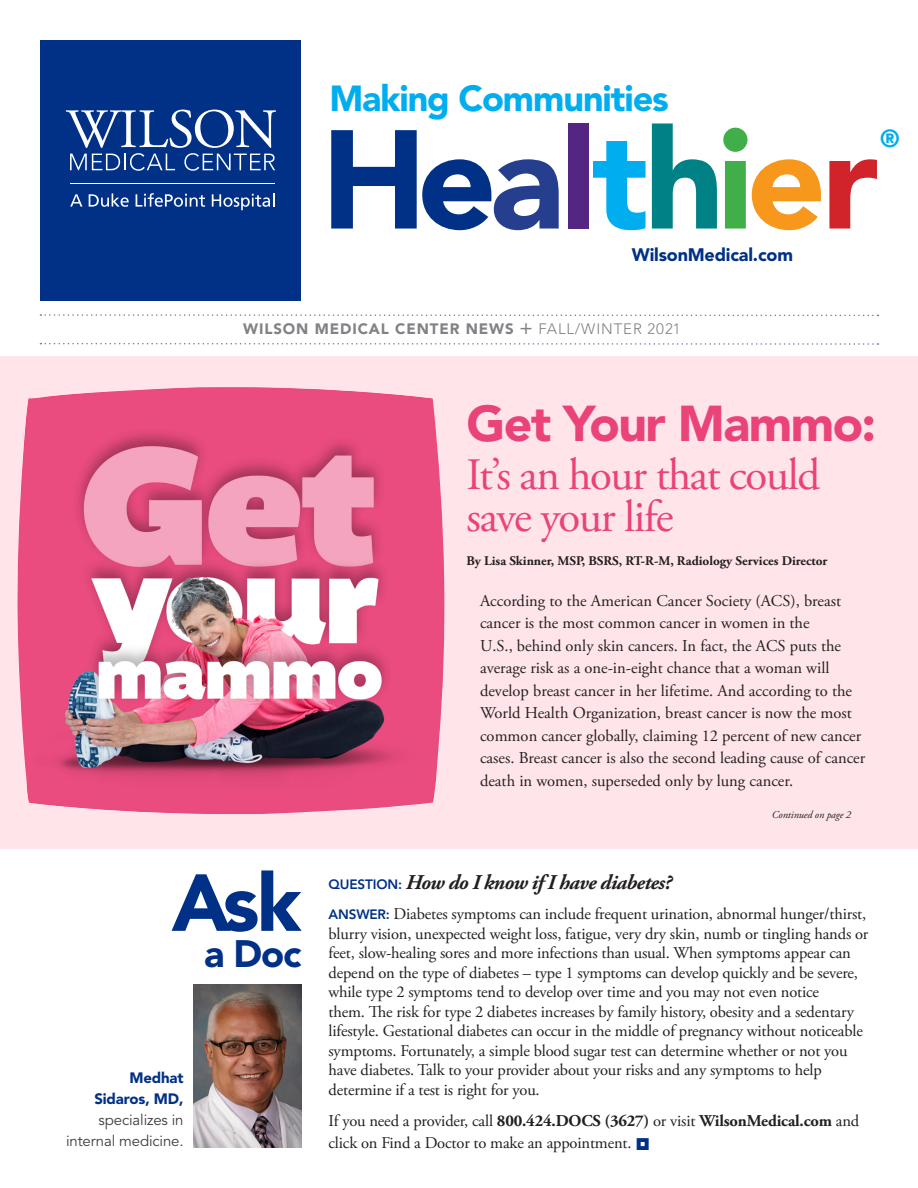
<style>
.page{position:relative;width:918px;height:1188px;background:#fff}
.page>*{position:absolute;margin:0;border:0;box-sizing:border-box;transform-origin:0 0}
.t1{font:900 138.9px "Avenir LT Pro";letter-spacing:-.04em;color:#003186}
.Body_Copy{font:900 79.8px "Avenir LT Pro";color:#003186}
.t2{font:900 49.95px "Avenir LT Pro";letter-spacing:-.03em;color:#ea4379}
.t3{font:44.85px/42px "Adobe Garamond Pro";letter-spacing:-.03em;color:#ea4379}
.Body_Copy-2{font:900 37.95px "Avenir LT Pro";color:#003186}
.t4{font:900 36px "Avenir LT Pro";letter-spacing:-.03em;color:#00aeef}
.t5{font:900 24.45px "Avenir LT Pro";color:#00aeef}
.Body_Copy-3{font:italic 700 21px "Adobe Garamond Pro";letter-spacing:-.03em;color:#231f20}
.Body_Copy-4{font:900 18px "Avenir LT Pro";letter-spacing:-.01em;color:#003186}
.Body_Copy-5{font:16.5px/19.5px "Adobe Garamond Pro";letter-spacing:-.01em;color:#231f20}
.Body_Copy-6{font:15px/21px "Avenir LT Pro";letter-spacing:-.01em;color:#3e3e3f;text-align:right}
.Body_Copy-7{font:900 15px "Avenir LT Pro";letter-spacing:.06em;color:#808285}
.Body_Copy-8{font:300 15px "Avenir LT Pro";letter-spacing:.06em;color:#808285}
.Cover_Headline{font:700 13.2px "Adobe Garamond Pro";color:#231f20}
.Body_Copy-9{font:italic 10.5px "Adobe Garamond Pro";letter-spacing:-.01em;color:#231f20}
.s1{color:#253f8e}
.s2{color:#552583}
.s3{color:#00aeef}
.s4{color:#008185}
.s5{color:#40ae49}
.s6{color:#f7981d}
.s7{color:#d1232a}
.s8{font-weight:900;color:#003186}
.s9{font-family:"Avenir LT Pro";font-weight:800;font-style:normal;font-size:13.5px;color:#003186}
.s10{font-family:"Avenir LT Pro";font-weight:800;font-size:13.5px;color:#003186}
.s11{font-weight:700}
</style>
<div class="page">
<div style="left:0;top:356px;width:918px;height:493px;background:#ffe5ea"></div>
<img style="left:17px;top:387px;width:428px;height:427px">
<div style="left:40px;top:40px;width:261px;height:261px;background:#003186"></div>
<svg style="left:40px;top:314px;width:839px;height:2px"></svg>
<svg style="left:40px;top:343px;width:839px;height:2px"></svg>
<img style="left:193px;top:985px;width:108px;height:163px">
<svg style="left:66px;top:110px;width:210px;height:61px"></svg>
<hr style="left:70px;top:183px;width:205px;height:1px;background:#fff">
<svg style="left:70px;top:194px;width:12px;height:13px"></svg>
<svg style="left:89px;top:193px;width:40px;height:14px"></svg>
<svg style="left:136px;top:193px;width:69px;height:14px"></svg>
<svg style="left:212px;top:193px;width:62px;height:17px"></svg>
<p class="t4" style="left:329px;top:77px;width:341px">Making Communities</p>
<p class="t1" style="left:321px;top:96px;width:559px">He<span class="s1">a</span><span class="s2">l</span><span class="s3">t</span><span class="s4">h</span><span class="s5">i</span><span class="s6">e</span><span class="s7">r</span></p>
<p class="t5" style="left:880px;top:124px;width:21px">®</p>
<p class="Body_Copy-4" style="left:632px;top:244px;width:163px">WilsonMedical.com</p>
<p class="Body_Copy-7" style="left:243px;top:320px;width:272px">WILSON MEDICAL CENTER NEWS</p>
<p class="Body_Copy-8" style="left:538px;top:320px;width:144px">FALL/WINTER 2021</p>
<p class="t2" style="left:467px;top:393px;width:411px">Get Your Mammo:</p>
<p class="t3" style="left:467px;top:455px;width:355px">It’s an hour that could save your life</p>
<p class="Cover_Headline" style="left:467px;top:553px;width:362px">By Lisa Skinner, MSP, BSRS, RT-R-M, Radiology Services Director</p>
<p class="Body_Copy-5" style="left:480px;top:590px;width:387px;line-height:22.5px">According to the American Cancer Society (ACS), breast cancer is the most common cancer in women in the<br>U.S., behind only skin cancers. In fact, the ACS puts the average risk as a one-in-eight chance that a woman will develop breast cancer in her lifetime. And according to the World Health Organization, breast cancer is now the most common cancer globally, claiming 12 percent of new cancer cases. Breast cancer is also the second leading cause of cancer death in women, superseded only by lung cancer.</p>
<p class="Body_Copy" style="left:172px;top:855px;width:131px">Ask</p>
<p class="Body_Copy-2" style="left:204px;top:931px;width:99px">a Doc</p>
<p class="Body_Copy-6" style="left:66px;top:1068px;width:119px"><span class="s8">Medhat<br>Sidaros, MD, </span>specializes in internal medicine.</p>
<p class="Body_Copy-9" style="left:772px;top:808px;width:81px">Continued on page 2</p>
<p class="Body_Copy-3" style="left:328px;top:870px;width:345px"><span class="s9">QUESTION:</span> How do I know if I have diabetes?</p>
<p class="Body_Copy-5" style="left:328px;top:905px;width:541px"><span class="s10">ANSWER:</span> Diabetes symptoms can include frequent urination, abnormal hunger/thirst, blurry vision, unexpected weight loss, fatigue, very dry skin, numb or tingling hands or feet, slow-healing sores and more infections than usual. When symptoms appear can depend on the type of diabetes – type 1 symptoms can develop quickly and be severe, while type 2 symptoms tend to develop over time and you may not even notice<br>them. The risk for type 2 diabetes increases by family history, obesity and a sedentary lifestyle. Gestational diabetes can occur in the middle of pregnancy without noticeable symptoms. Fortunately, a simple blood sugar test can determine whether or not you have diabetes. Talk to your provider about your risks and any symptoms to help determine if a test is right for you.</p>
<p class="Body_Copy-5" style="left:328px;top:1110px;width:532px;line-height:22.5px">If you need a provider, call <span class="s11">800.424.DOCS (3627)</span> or visit <span class="s11">WilsonMedical.com</span> and click on Find a Doctor to make an appointment.</p>
</div>
